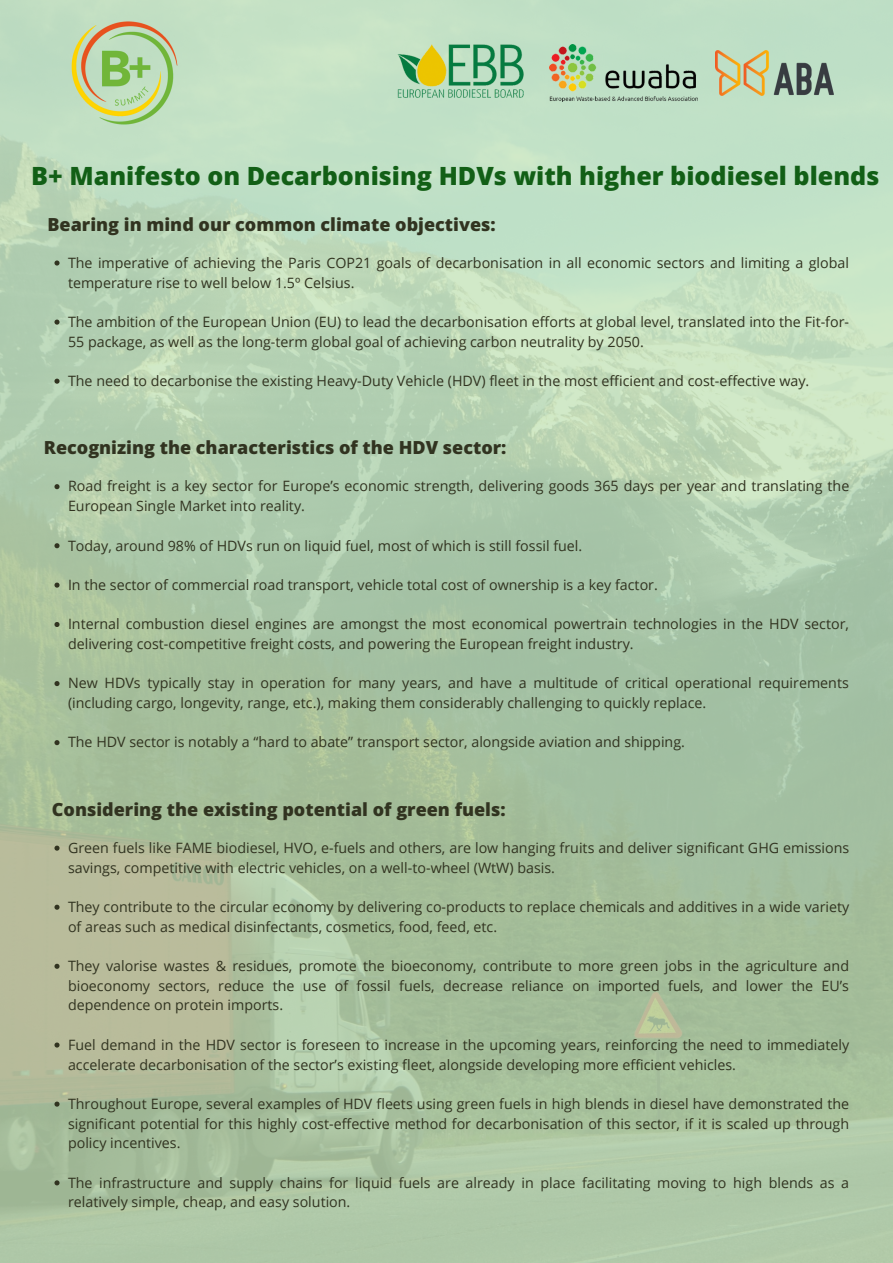
<style>
.page{position:relative;width:893px;height:1263px;background:#fff}
.page>*{position:absolute;margin:0;border:0;box-sizing:border-box;transform-origin:0 0}
.t1{font:800 25.12px "Open Sans";color:#125f16}
.t2{font:800 18px "Open Sans";color:#313320}
.t3{font:14.25px/19.6px "Open Sans";color:#313320}
</style>
<div class="page">
<img style="left:0;top:0;width:893px;height:1263px">
<img style="left:715px;top:50px;width:118px;height:45px">
<img style="left:550px;top:44px;width:148px;height:58px">
<img style="left:394px;top:44px;width:139px;height:58px">
<img style="left:57px;top:7px;width:135px;height:132px">
<svg style="left:54px;top:260px;width:6px;height:6px"></svg>
<svg style="left:54px;top:320px;width:6px;height:5px"></svg>
<svg style="left:54px;top:379px;width:6px;height:5px"></svg>
<svg style="left:54px;top:484px;width:6px;height:5px"></svg>
<svg style="left:54px;top:543px;width:6px;height:5px"></svg>
<svg style="left:54px;top:583px;width:6px;height:5px"></svg>
<svg style="left:54px;top:622px;width:6px;height:5px"></svg>
<svg style="left:54px;top:681px;width:6px;height:5px"></svg>
<svg style="left:54px;top:740px;width:6px;height:5px"></svg>
<svg style="left:54px;top:845px;width:6px;height:6px"></svg>
<svg style="left:54px;top:905px;width:6px;height:5px"></svg>
<svg style="left:54px;top:964px;width:6px;height:5px"></svg>
<svg style="left:54px;top:1042px;width:6px;height:5px"></svg>
<svg style="left:54px;top:1101px;width:6px;height:5px"></svg>
<svg style="left:54px;top:1180px;width:6px;height:5px"></svg>
<p class="t1" style="left:31px;top:158px;width:849px">B+ Manifesto on Decarbonising HDVs with higher biodiesel blends</p>
<p class="t2" style="left:47px;top:211px;width:450px">Bearing in mind our common climate objectives:</p>
<p class="t3" style="left:68px;top:252px;width:782px">The imperative of achieving the Paris COP21 goals of decarbonisation in all economic sectors and limiting a global temperature rise to well below 1.5º Celsius.</p>
<p class="t3" style="left:68px;top:311px;width:782px">The ambition of the European Union (EU) to lead the decarbonisation efforts at global level, translated into the Fit-for-<br>55 package, as well as the long-term global goal of achieving carbon neutrality by 2050.</p>
<p class="t3" style="left:68px;top:371px;width:743px">The need to decarbonise the existing Heavy-Duty Vehicle (HDV) fleet in the most efficient and cost-effective way.</p>
<p class="t2" style="left:44px;top:435px;width:464px">Recognizing the characteristics of the HDV sector:</p>
<p class="t3" style="left:68px;top:476px;width:783px">Road freight is a key sector for Europe’s economic strength, delivering goods 365 days per year and translating the<br>European Single Market into reality.</p>
<p class="t3" style="left:68px;top:535px;width:516px">Today, around 98% of HDVs run on liquid fuel, most of which is still fossil fuel.</p>
<p class="t3" style="left:68px;top:574px;width:591px">In the sector of commercial road transport, vehicle total cost of ownership is a key factor.</p>
<p class="t3" style="left:68px;top:614px;width:782px">Internal combustion diesel engines are amongst the most economical powertrain technologies in the HDV sector, delivering cost-competitive freight costs, and powering the European freight industry.</p>
<p class="t3" style="left:68px;top:673px;width:782px">New HDVs typically stay in operation for many years, and have a multitude of critical operational requirements (including cargo, longevity, range, etc.), making them considerably challenging to quickly replace.</p>
<p class="t3" style="left:68px;top:732px;width:618px">The HDV sector is notably a “hard to abate” transport sector, alongside aviation and shipping.</p>
<p class="t2" style="left:52px;top:796px;width:455px">Considering the existing potential of green fuels:</p>
<p class="t3" style="left:68px;top:837px;width:783px">Green fuels like FAME biodiesel, HVO, e-fuels and others, are low hanging fruits and deliver significant GHG emissions savings, competitive with electric vehicles, on a well-to-wheel (WtW) basis.</p>
<p class="t3" style="left:68px;top:897px;width:783px">They contribute to the circular economy by delivering co-products to replace chemicals and additives in a wide variety of areas such as medical disinfectants, cosmetics, food, feed, etc.</p>
<p class="t3" style="left:68px;top:956px;width:782px;text-align:justify">They valorise wastes &amp; residues, promote the bioeconomy, contribute to more green jobs in the agriculture and bioeconomy sectors, reduce the use of fossil fuels, decrease reliance on imported fuels, and lower the EU’s dependence on protein imports.</p>
<p class="t3" style="left:68px;top:1034px;width:782px">Fuel demand in the HDV sector is foreseen to increase in the upcoming years, reinforcing the need to immediately accelerate decarbonisation of the sector’s existing fleet, alongside developing more efficient vehicles.</p>
<p class="t3" style="left:68px;top:1093px;width:782px;text-align:justify">Throughout Europe, several examples of HDV fleets using green fuels in high blends in diesel have demonstrated the significant potential for this highly cost-effective method for decarbonisation of this sector, if it is scaled up through policy incentives.</p>
<p class="t3" style="left:68px;top:1172px;width:782px">The infrastructure and supply chains for liquid fuels are already in place facilitating moving to high blends as a relatively simple, cheap, and easy solution.</p>
</div>
